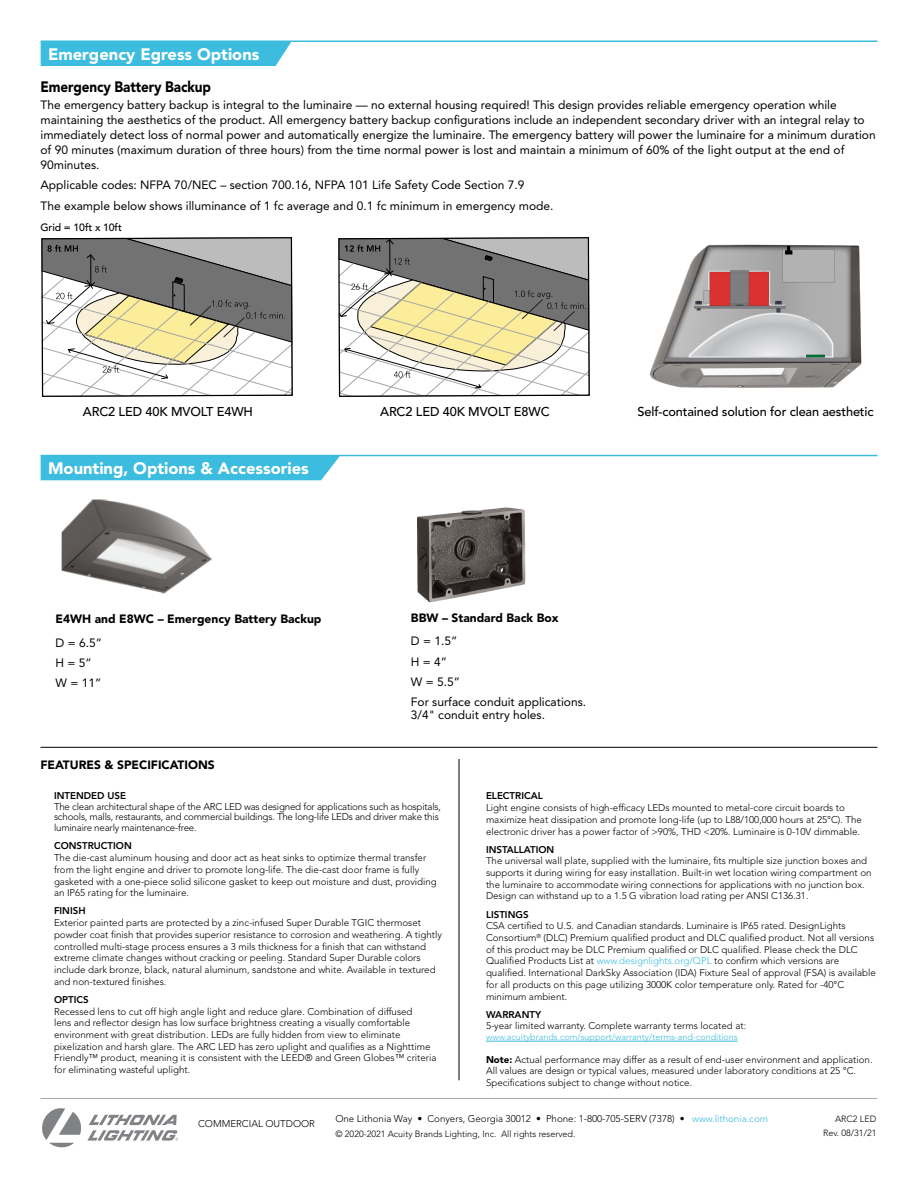
<style>
.page{position:relative;width:918px;height:1188px;background:#fff}
.page>*{position:absolute;margin:0;border:0;box-sizing:border-box;transform-origin:0 0}
.t1{font:900 16.5px "Avenir LT Std";color:#fff}
.t2{font:900 15px "Avenir LT Std";letter-spacing:-.01em;color:#000;scale:.9 1}
.t3{font:500 12.75px "Avenir LT Std";letter-spacing:-.01em;color:#000}
.t4{font:12px/15px "Avenir LT Std";color:#000}
.t5{font:900 12px "Avenir LT Std";color:#000}
.t6{font:500 10.5px "Avenir LT Std";letter-spacing:-.01em;color:#000}
.t7{font:300 9.75px/11.7px "Avenir LT Std";color:#000}
.t8{font:300 9.75px/10.8px "Avenir LT Std";letter-spacing:-.02em;color:#000}
.t9{font:800 9.75px "Avenir LT Std";color:#000}
.t10{font:300 9px/14.2px "Avenir LT Std";color:#000;text-align:right}
.t11{font:300 9px "Avenir LT Std";color:#3cbcde}
.s1{color:#3cbcde}
.s2{font-weight:900}
</style>
<div class="page">
<svg style="left:42px;top:1108px;width:136px;height:40px"></svg>
<hr style="left:40px;top:1098px;width:837px;height:1px;background:#a7a9ac">
<hr style="left:41px;top:40px;width:836px;height:2px;background:#3cbcde">
<div style="left:41px;top:42px;width:250px;height:24px;background:#3cbcde"></div>
<svg style="left:41px;top:237px;width:252px;height:160px"></svg>
<hr style="left:41px;top:455px;width:836px;height:1px;background:#3cbcde">
<div style="left:41px;top:456px;width:299px;height:24px;background:#3cbcde"></div>
<img style="left:61px;top:499px;width:151px;height:95px">
<img style="left:417px;top:507px;width:109px;height:96px">
<hr style="left:486px;top:1041px;width:252px;height:1px;background:#3cbcde">
<hr style="left:459px;top:759px;width:1px;height:321px;background:#000">
<hr style="left:40px;top:747px;width:837px;height:1px;background:#000">
<svg style="left:338px;top:237px;width:252px;height:160px"></svg>
<img style="left:649px;top:244px;width:213px;height:144px">
<h1 class="t1" style="left:48px;top:44px;width:213px">Emergency Egress Options</h1>
<h2 class="t2" style="left:40px;top:78px;width:191px">Emergency Battery Backup</h2>
<p class="t4" style="left:40px;top:97px;width:837px">The emergency battery backup is integral to the luminaire — no external housing required! This design provides reliable emergency operation while maintaining the aesthetics of the product. All emergency battery backup configurations include an independent secondary driver with an integral relay to immediately detect loss of normal power and automatically energize the luminaire. The emergency battery will power the luminaire for a minimum duration of 90 minutes (maximum duration of three hours) from the time normal power is lost and maintain a minimum of 60% of the light output at the end of 90minutes.</p>
<p class="t4" style="left:40px;top:175px;width:515px;line-height:20.4px">Applicable codes: NFPA 70/NEC – section 700.16, NFPA 101 Life Safety Code Section 7.9<br>The example below shows illuminance of 1 fc average and 0.1 fc minimum in emergency mode.</p>
<p class="t6" style="left:40px;top:221px;width:83px">Grid = 10ft x 10ft</p>
<h3 class="t3" style="left:83px;top:404px;width:172px">ARC2 LED 40K MVOLT E4WH</h3>
<h3 class="t3" style="left:380px;top:404px;width:171px">ARC2 LED 40K MVOLT E8WC</h3>
<h3 class="t3" style="left:638px;top:404px;width:238px">Self-contained solution for clean aesthetic</h3>
<h1 class="t1" style="left:48px;top:458px;width:262px">Mounting, Options &amp; Accessories</h1>
<p class="t5" style="left:56px;top:612px;width:267px">E4WH and E8WC – Emergency Battery Backup</p>
<p class="t5" style="left:411px;top:610px;width:149px">BBW – Standard Back Box</p>
<p class="t4" style="left:56px;top:633px;width:48px;line-height:20.2px">D = 6.5”<br>H = 5”<br>W = 11”</p>
<p class="t4" style="left:411px;top:631px;width:51px;line-height:20.2px">D = 1.5”<br>H = 4”<br>W = 5.5”</p>
<p class="t4" style="left:411px;top:695px;width:177px;line-height:13.5px">For surface conduit applications.<br>3/4" conduit entry holes.</p>
<p class="t5" style="left:40px;top:757px;width:176px">FEATURES &amp; SPECIFICATIONS</p>
<p class="t9" style="left:54px;top:790px;width:74px">INTENDED USE</p>
<p class="t8" style="left:54px;top:801px;width:389px">The clean architectural shape of the ARC LED was designed for applications such as hospitals, schools, malls, restaurants, and commercial buildings. The long-life LEDs and driver make this luminaire nearly maintenance-free.</p>
<p class="t9" style="left:54px;top:840px;width:79px">CONSTRUCTION</p>
<p class="t7" style="left:54px;top:852px;width:384px">The die-cast aluminum housing and door act as heat sinks to optimize thermal transfer from the light engine and driver to promote long-life. The die-cast door frame is fully gasketed with a one-piece solid silicone gasket to keep out moisture and dust, providing an IP65 rating for the luminaire.</p>
<p class="t9" style="left:54px;top:905px;width:33px">FINISH</p>
<p class="t7" style="left:54px;top:917px;width:390px">Exterior painted parts are protected by a zinc-infused Super Durable TGIC thermoset powder coat finish that provides superior resistance to corrosion and weathering. A tightly controlled multi-stage process ensures a 3 mils thickness for a finish that can withstand extreme climate changes without cracking or peeling. Standard Super Durable colors include dark bronze, black, natural aluminum, sandstone and white. Available in textured and non-textured finishes.</p>
<p class="t9" style="left:54px;top:994px;width:36px">OPTICS</p>
<p class="t7" style="left:54px;top:1005px;width:384px">Recessed lens to cut off high angle light and reduce glare. Combination of diffused<br>lens and reflector design has low surface brightness creating a visually comfortable environment with great distribution. LEDs are fully hidden from view to eliminate pixelization and harsh glare. The ARC LED has zero uplight and qualifies as a Nighttime Friendly™ product, meaning it is consistent with the LEED® and Green Globes™ criteria for eliminating wasteful uplight.</p>
<p class="t9" style="left:486px;top:790px;width:58px">ELECTRICAL</p>
<p class="t7" style="left:486px;top:802px;width:377px">Light engine consists of high-efficacy LEDs mounted to metal-core circuit boards to maximize heat dissipation and promote long-life (up to L88/100,000 hours at 25°C). The electronic driver has a power factor of &gt;90%, THD &lt;20%. Luminaire is 0-10V dimmable.</p>
<p class="t9" style="left:486px;top:844px;width:70px">INSTALLATION</p>
<p class="t7" style="left:486px;top:855px;width:387px">The universal wall plate, supplied with the luminaire, fits multiple size junction boxes and supports it during wiring for easy installation. Built-in wet location wiring compartment on the luminaire to accommodate wiring connections for applications with no junction box.<br>Design can withstand up to a 1.5 G vibration load rating per ANSI C136.31.</p>
<p class="t9" style="left:486px;top:909px;width:44px">LISTINGS</p>
<p class="t7" style="left:486px;top:920px;width:392px">CSA certified to U.S. and Canadian standards. Luminaire is IP65 rated. DesignLights Consortium<sup>®</sup> (DLC) Premium qualified product and DLC qualified product. Not all versions of this product may be DLC Premium qualified or DLC qualified. Please check the DLC Qualified Products List at <span class="s1">www.designlights.org/QPL</span> to confirm which versions are qualified. International DarkSky Association (IDA) Fixture Seal of approval (FSA) is available for all products on this page utilizing 3000K color temperature only. Rated for -40°C minimum ambient.</p>
<p class="t9" style="left:486px;top:1009px;width:57px">WARRANTY</p>
<p class="t7" style="left:486px;top:1020px;width:262px">5-year limited warranty. Complete warranty terms located at:</p>
<p class="t11" style="left:486px;top:1032px;width:253px">www.acuitybrands.com/support/warranty/terms-and-conditions</p>
<p class="t7" style="left:486px;top:1054px;width:388px"><span class="s2">Note:</span> Actual performance may differ as a result of end-user environment and application.<br>All values are design or typical values, measured under laboratory conditions at 25 °C.<br>Specifications subject to change without notice.</p>
<p class="t7" style="left:198px;top:1118px;width:119px">COMMERCIAL OUTDOOR</p>
<p class="t7" style="left:335px;top:1113px;width:434px">One Lithonia Way • Conyers, Georgia 30012 • Phone: 1-800-705-SERV (7378) • <span class="s1">www.lithonia.com</span></p>
<p class="t10" style="left:335px;top:1126px;width:242px">© 2020-2021 Acuity Brands Lighting, Inc. All rights reserved.</p>
<p class="t10" style="left:823px;top:1111px;width:55px">ARC2 LED<br>Rev. 08/31/21</p>
</div>
